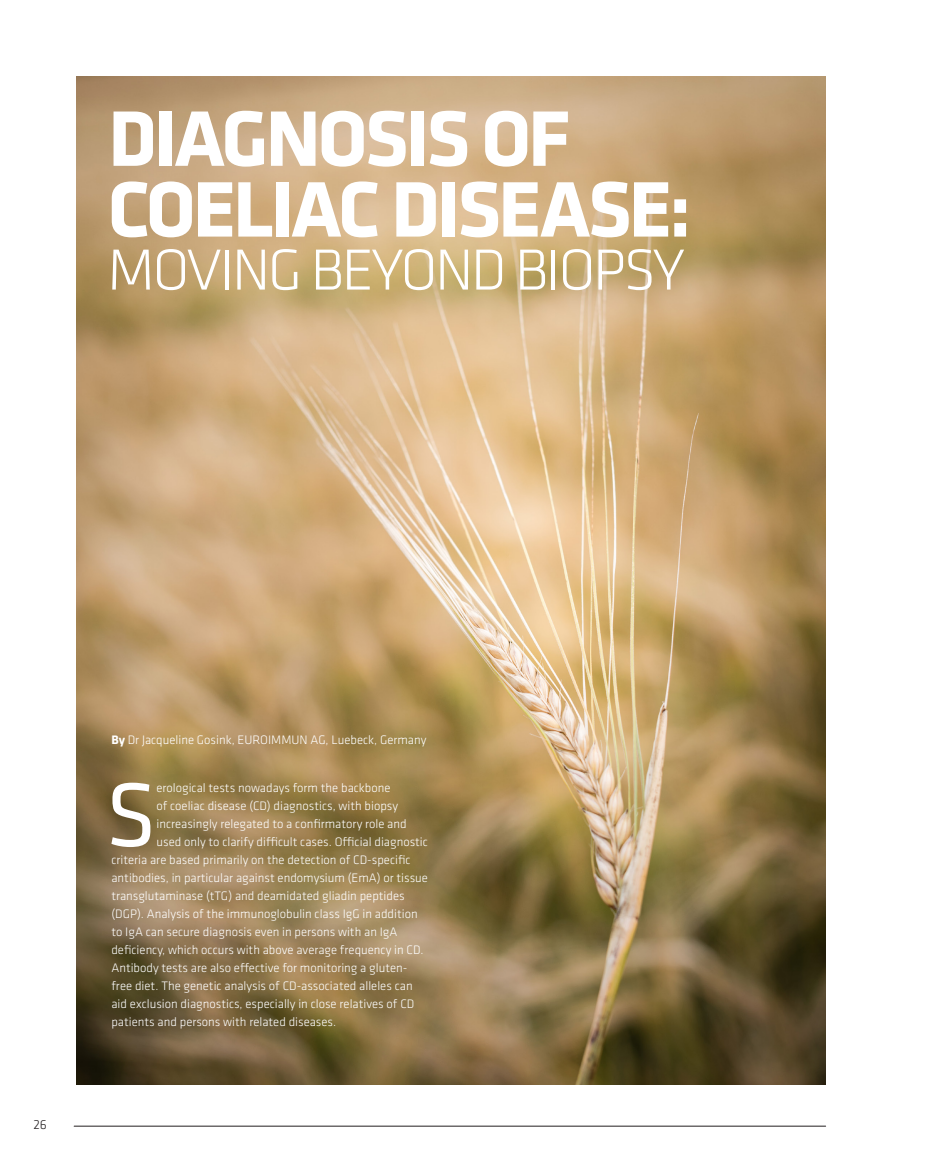
<style>
.page{position:relative;width:936px;height:1165px;background:#fff}
.page>*{position:absolute;margin:0;border:0;box-sizing:border-box;transform-origin:0 0}
.First_Paragraph{font:93.9px "Klavika Basic";color:#fff}
.Body_Copy{font:700 81.6px "Klavika Basic";letter-spacing:-.04em;color:#fff}
.Body_Copy-2{font:300 60px "Klavika Basic";letter-spacing:-.04em;color:#fff}
.t1{font:300 13.5px "Klavika Basic";color:#231f20}
.First_Paragraph-2{font:300 12.75px "Klavika Basic";color:#fff}
.Body_Copy-3{font:300 12.75px "Klavika Basic";color:#fff}
.s1{font-weight:700}
</style>
<div class="page">
<hr style="left:74px;top:1126px;width:751px;height:1px;background:#231f20">
<img style="left:77px;top:77px;width:748px;height:1007px">
<p class="Body_Copy" style="left:108px;top:80px;width:463px">DIAGNOSIS OF</p>
<p class="Body_Copy" style="left:108px;top:150px;width:585px">COELIAC DISEASE:</p>
<p class="Body_Copy-2" style="left:107px;top:234px;width:579px">MOVING BEYOND BIOPSY</p>
<p class="t1" style="left:33px;top:1116px;width:15px">26</p>
<p class="Body_Copy-3" style="left:111px;top:732px;width:316px"><span class="s1">By</span> Dr Jacqueline Gosink, EUROIMMUN AG, Luebeck, Germany</p>
<p class="First_Paragraph" style="left:106px;top:754px;width:52px">S</p>
<p class="First_Paragraph-2" style="left:156px;top:780px;width:235px">erological tests nowadays form the backbone</p>
<p class="First_Paragraph-2" style="left:156px;top:798px;width:243px">of coeliac disease (CD) diagnostics, with biopsy</p>
<p class="First_Paragraph-2" style="left:156px;top:816px;width:251px">increasingly relegated to a confirmatory role and</p>
<p class="First_Paragraph-2" style="left:156px;top:834px;width:273px">used only to clarify difficult cases. Official diagnostic</p>
<p class="First_Paragraph-2" style="left:111px;top:852px;width:300px">criteria are based primarily on the detection of CD-specific</p>
<p class="First_Paragraph-2" style="left:111px;top:870px;width:318px">antibodies, in particular against endomysium (EmA) or tissue</p>
<p class="First_Paragraph-2" style="left:111px;top:888px;width:295px">transglutaminase (tTG) and deamidated gliadin peptides</p>
<p class="First_Paragraph-2" style="left:111px;top:906px;width:308px">(DGP). Analysis of the immunoglobulin class IgG in addition</p>
<p class="First_Paragraph-2" style="left:111px;top:924px;width:287px">to IgA can secure diagnosis even in persons with an IgA</p>
<p class="First_Paragraph-2" style="left:111px;top:942px;width:313px">deficiency, which occurs with above average frequency in CD.</p>
<p class="First_Paragraph-2" style="left:111px;top:960px;width:297px">Antibody tests are also effective for monitoring a gluten-</p>
<p class="First_Paragraph-2" style="left:111px;top:978px;width:303px">free diet. The genetic analysis of CD-associated alleles can</p>
<p class="First_Paragraph-2" style="left:111px;top:996px;width:304px">aid exclusion diagnostics, especially in close relatives of CD</p>
<p class="First_Paragraph-2" style="left:111px;top:1014px;width:226px">patients and persons with related diseases.</p>
</div>
